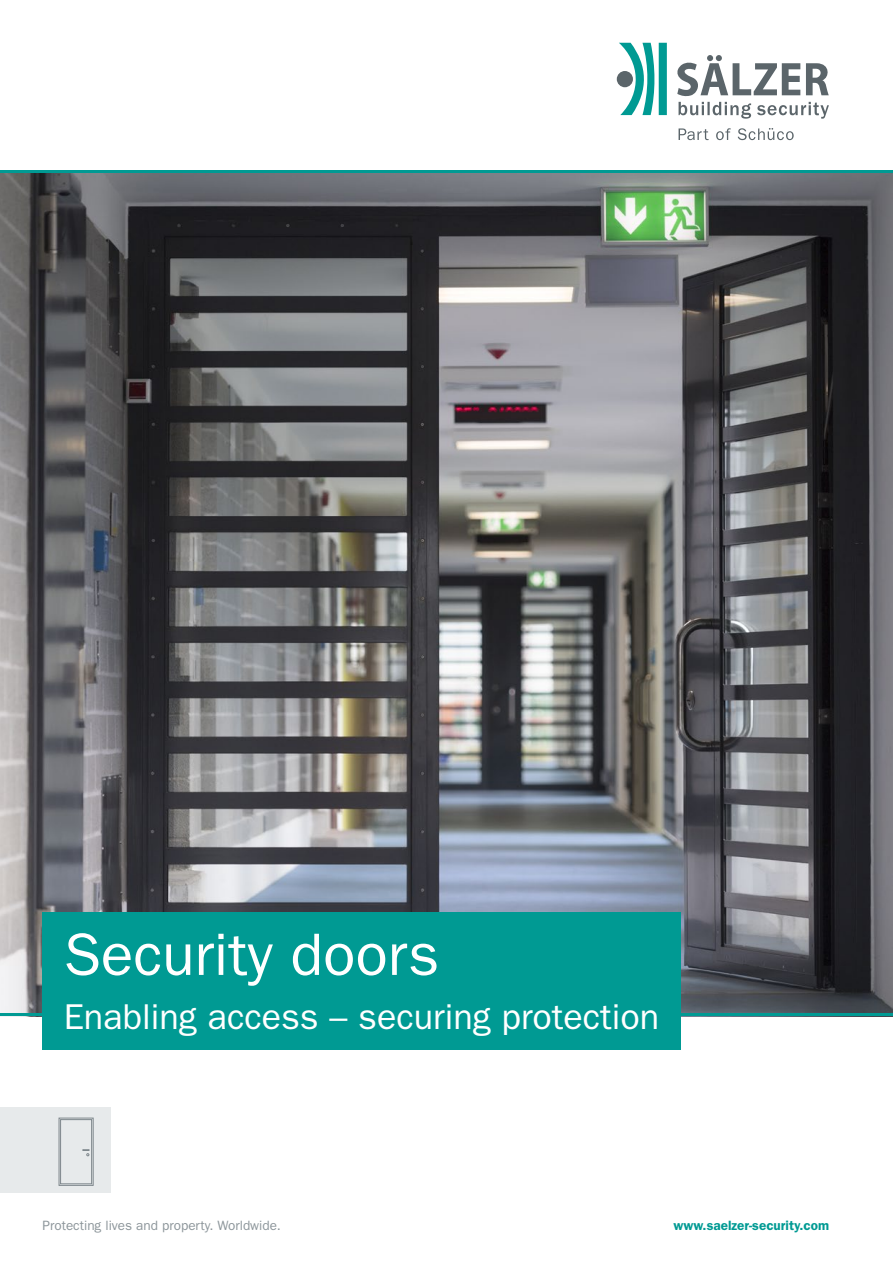
<style>
.page{position:relative;width:893px;height:1263px;background:#fff}
.page>*{position:absolute;margin:0;border:0;box-sizing:border-box;transform-origin:0 0}
.t1{font:60px "ITC Franklin Gothic Std";color:#fff}
.t2{font:36px "ITC Franklin Gothic Std";color:#fff}
.t3{font:13.5px "ITC Franklin Gothic Std";color:#8d969b}
.t4{font:600 13.5px "ITC Franklin Gothic Std";color:#009a93}
</style>
<div class="page">
<div style="left:0;top:1108px;width:111px;height:85px;background:#e7eaeb"></div>
<img style="left:0;top:173px;width:893px;height:840px">
<hr style="left:0;top:170px;width:893px;height:3px;background:#009a93">
<hr style="left:0;top:1013px;width:893px;height:3px;background:#009a93">
<div style="left:43px;top:912px;width:638px;height:138px;background:#009a93"></div>
<div style="left:60px;top:1119px;width:32px;height:65px;border:1px solid #7e878c"></div>
<div style="left:59px;top:1118px;width:35px;height:68px;border:1px solid #7e878c"></div>
<svg style="left:83px;top:1149px;width:6px;height:7px"></svg>
<svg style="left:619px;top:43px;width:48px;height:72px"></svg>
<div style="left:617px;top:71px;width:16px;height:16px;background:#5b656a;border-radius:50%"></div>
<svg style="left:677px;top:55px;width:152px;height:64px"></svg>
<svg style="left:679px;top:128px;width:115px;height:12px"></svg>
<h1 class="t1" style="left:64px;top:920px;width:377px">Security doors</h1>
<h2 class="t2" style="left:64px;top:996px;width:597px">Enabling access – securing protection</h2>
<p class="t3" style="left:43px;top:1217px;width:240px">Protecting lives and property. Worldwide.</p>
<p class="t4" style="left:673px;top:1217px;width:157px">www.saelzer-security.com</p>
</div>
